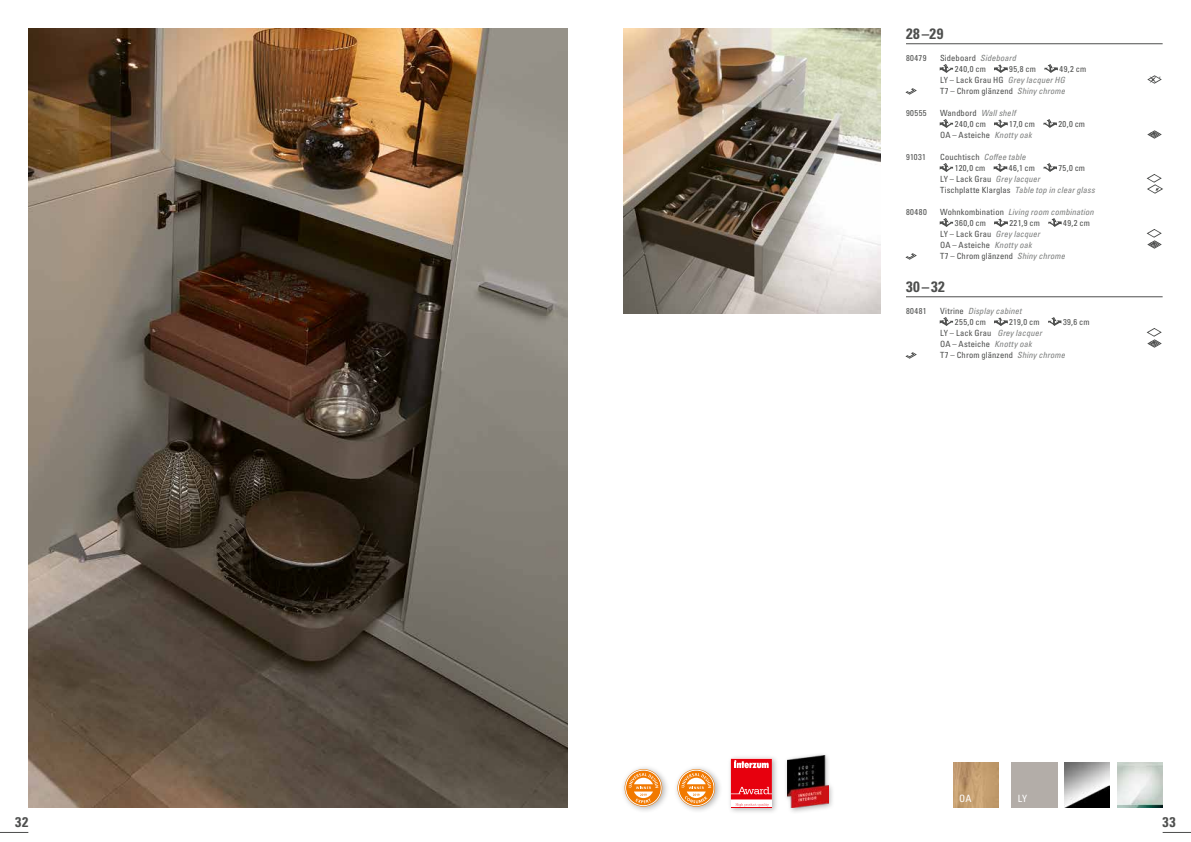
<style>
.page{position:relative;width:1191px;height:842px;background:#fff}
.page>*{position:absolute;margin:0;border:0;box-sizing:border-box;transform-origin:0 0}
.t1{font:700 condensed 15px "Univers LT Pro";letter-spacing:.03em;color:#4d4e4d}
.t2{font:700 condensed 14px "Univers LT Pro";color:#4d4e4d}
.t3{font:condensed 10px "Univers LT Pro";color:#fff}
.t4{font:condensed 8.5px/11px "Univers LT Pro";letter-spacing:.015em;color:#4d4e4d}
.t5{font:italic condensed 8.5px/11px "Univers LT Pro";letter-spacing:.015em;color:#7d7f7e}
.s1{font-style:italic;color:#7d7f7e}
.s2{font-style:normal;color:#4d4e4d}
</style>
<div class="page">
<svg style="left:0;top:832px;width:28px;height:1px"></svg>
<img style="left:28px;top:28px;width:539px;height:780px">
<svg style="left:1162px;top:832px;width:29px;height:1px"></svg>
<hr style="left:906px;top:44px;width:256px;height:1px;background:#4d4e4d">
<hr style="left:906px;top:297px;width:256px;height:1px;background:#4d4e4d">
<svg style="left:940px;top:64px;width:13px;height:9px"></svg>
<svg style="left:994px;top:64px;width:13px;height:9px"></svg>
<svg style="left:1044px;top:64px;width:13px;height:9px"></svg>
<svg style="left:1147px;top:75px;width:14px;height:9px"></svg>
<svg style="left:905px;top:88px;width:11px;height:7px"></svg>
<svg style="left:940px;top:119px;width:13px;height:9px"></svg>
<svg style="left:994px;top:119px;width:13px;height:9px"></svg>
<svg style="left:1043px;top:119px;width:13px;height:9px"></svg>
<svg style="left:1147px;top:130px;width:14px;height:9px"></svg>
<svg style="left:940px;top:163px;width:13px;height:9px"></svg>
<svg style="left:993px;top:163px;width:14px;height:9px"></svg>
<svg style="left:1043px;top:163px;width:14px;height:9px"></svg>
<svg style="left:1146px;top:174px;width:16px;height:20px"></svg>
<svg style="left:940px;top:218px;width:13px;height:9px"></svg>
<svg style="left:994px;top:218px;width:13px;height:9px"></svg>
<svg style="left:1048px;top:218px;width:13px;height:9px"></svg>
<svg style="left:1146px;top:229px;width:15px;height:20px"></svg>
<svg style="left:905px;top:253px;width:11px;height:7px"></svg>
<svg style="left:940px;top:317px;width:13px;height:9px"></svg>
<svg style="left:994px;top:317px;width:13px;height:9px"></svg>
<svg style="left:1048px;top:317px;width:13px;height:9px"></svg>
<svg style="left:1146px;top:328px;width:15px;height:20px"></svg>
<svg style="left:905px;top:352px;width:11px;height:7px"></svg>
<img style="left:1064px;top:763px;width:45px;height:45px">
<img style="left:953px;top:763px;width:45px;height:45px">
<img style="left:1117px;top:763px;width:45px;height:45px">
<img style="left:624px;top:28px;width:256px;height:286px">
<div style="left:620px;top:765px;width:49px;height:49px;background:#000;opacity:.3"></div>
<svg style="left:624px;top:769px;width:38px;height:38px"></svg>
<div style="left:673px;top:765px;width:49px;height:49px;background:#000;opacity:.3"></div>
<svg style="left:677px;top:769px;width:38px;height:38px"></svg>
<div style="left:727px;top:755px;width:51px;height:60px;background:#000;opacity:.3"></div>
<div style="left:731px;top:759px;width:41px;height:49px;background:#fff"></div>
<hr style="left:731px;top:807px;width:41px;height:1px;background:#e7000e">
<svg style="left:731px;top:759px;width:41px;height:47px;background:#ec404a"></svg>
<div style="left:783px;top:751px;width:52px;height:64px;background:#000;opacity:.3"></div>
<img style="left:787px;top:755px;width:41px;height:53px">
<h1 class="t1" style="left:906px;top:25px;width:39px">28–29</h1>
<p class="t4" style="left:906px;top:53px;width:22px">80479</p>
<p class="t4" style="left:955px;top:53px;width:63px;text-indent:-15px">Sideboard <span class="s1">Sideboard<br></span>240,0 cm</p>
<p class="t4" style="left:1009px;top:64px;width:28px">95,8 cm</p>
<p class="t4" style="left:940px;top:64px;width:148px;text-indent:119px">49,2 cm<br>LY – Lack Grau HG <span class="s1">Grey lacquer HG<br></span>T7 – Chrom glänzend <span class="s1">Shiny chrome</span></p>
<p class="t4" style="left:906px;top:108px;width:22px">90555</p>
<p class="t4" style="left:955px;top:108px;width:62px;text-indent:-15px">Wandbord <span class="s1">Wall shelf<br></span>240,0 cm</p>
<p class="t4" style="left:1009px;top:119px;width:27px">17,0 cm</p>
<p class="t4" style="left:1058px;top:119px;width:28px">20,0 cm</p>
<p class="t4" style="left:940px;top:130px;width:93px">OA – Asteiche <span class="s1">Knotty oak</span></p>
<p class="t4" style="left:906px;top:152px;width:21px">91031</p>
<p class="t4" style="left:955px;top:152px;width:72px;text-indent:-15px">Couchtisch <span class="s1">Coffee table<br></span>120,0 cm</p>
<p class="t4" style="left:1008px;top:163px;width:28px">46,1 cm</p>
<p class="t4" style="left:1058px;top:163px;width:28px">75,0 cm</p>
<p class="t5" style="left:940px;top:174px;width:156px"><span class="s2">LY – Lack Grau</span> Grey lacquer<br><span class="s2">Tischplatte Klarglas</span> Table top in clear glass</p>
<p class="t4" style="left:906px;top:207px;width:22px">80480</p>
<p class="t4" style="left:955px;top:207px;width:140px;text-indent:-15px">Wohnkombination <span class="s1">Living room combination<br></span>360,0 cm</p>
<p class="t4" style="left:1009px;top:218px;width:32px">221,9 cm</p>
<p class="t4" style="left:1063px;top:218px;width:28px">49,2 cm</p>
<p class="t4" style="left:940px;top:229px;width:127px">LY – Lack Grau <span class="s1">Grey lacquer<br></span>OA – Asteiche <span class="s1">Knotty oak<br></span>T7 – Chrom glänzend <span class="s1">Shiny chrome</span></p>
<h1 class="t1" style="left:906px;top:278px;width:40px">30–32</h1>
<p class="t4" style="left:906px;top:306px;width:22px">80481</p>
<p class="t4" style="left:955px;top:306px;width:68px;text-indent:-15px">Vitrine <span class="s1">Display cabinet<br></span>255,0 cm</p>
<p class="t4" style="left:1009px;top:317px;width:32px">219,0 cm</p>
<p class="t4" style="left:1063px;top:317px;width:28px">39,6 cm</p>
<p class="t4" style="left:940px;top:328px;width:127px">LY – Lack Grau <span class="s1">Grey lacquer<br></span>OA – Asteiche <span class="s1">Knotty oak<br></span>T7 – Chrom glänzend <span class="s1">Shiny chrome</span></p>
<p class="t3" style="left:959px;top:792px;width:14px">OA</p>
<p class="t3" style="left:1017px;top:792px;width:11px">LY</p>
<h2 class="t2" style="left:15px;top:813px;width:15px">32</h2>
<h2 class="t2" style="left:1162px;top:813px;width:15px">33</h2>
</div>
